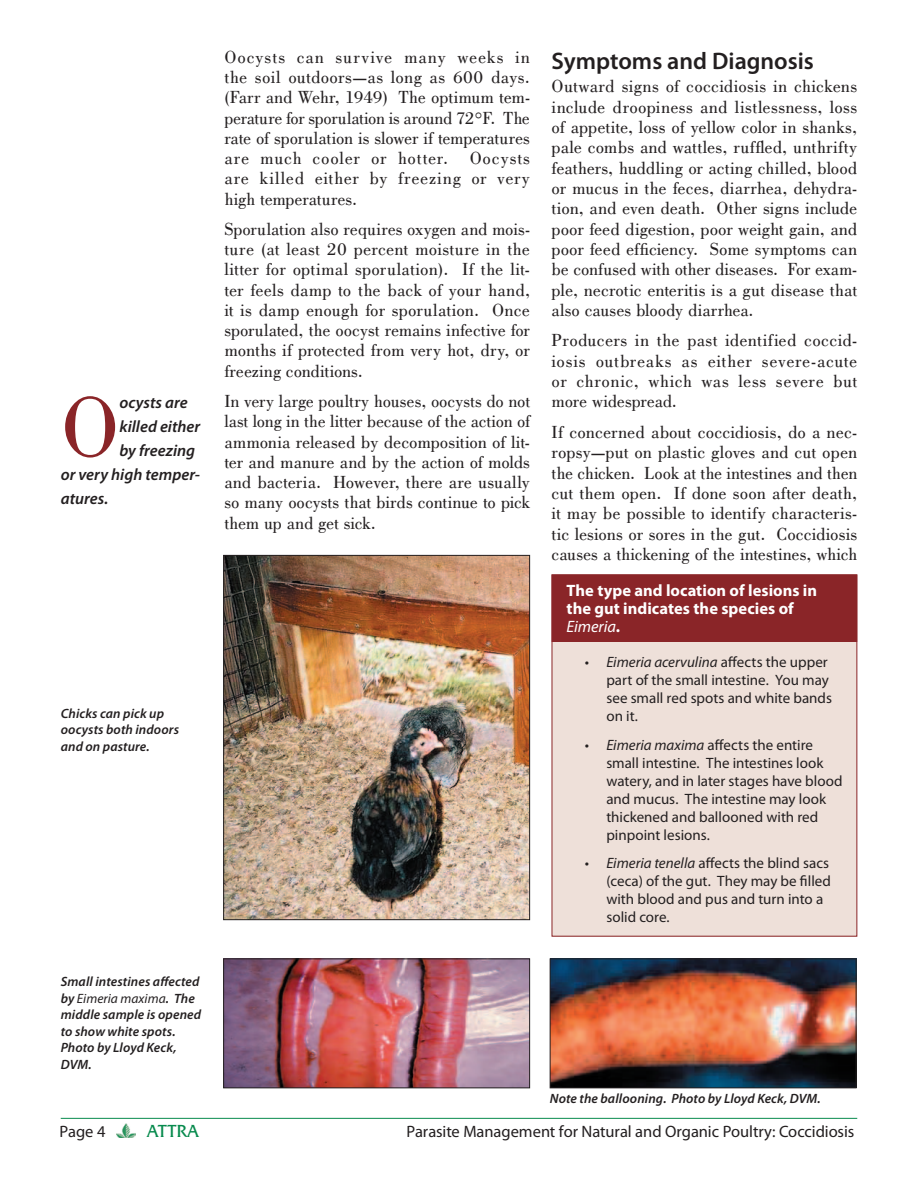
<style>
.page{position:relative;width:918px;height:1188px;background:#fff}
.page>*{position:absolute;margin:0;border:0;box-sizing:border-box;transform-origin:0 0}
.t1{font:88.35px "Bodoni";color:#8a2528}
.t2{font:600 24px "Myriad Pro";color:#231f20}
.t3{font:18px/20.2px "Bodoni";letter-spacing:.01em;color:#231f20;text-align:justify}
.t4{font:18px "Friz Quadrata IT Cby BT";letter-spacing:-.01em;color:#078a4d}
.t5{font:700 16.5px/18px "Myriad Pro";color:#fff}
.t6{font:16.5px "Myriad Pro";letter-spacing:-.005em;color:#231f20}
.t7{font:italic 600 16.5px "Myriad Pro";color:#231f20}
.t8{font:15px/18px "Myriad Pro";color:#231f20}
.t9{font:italic 15px "Myriad Pro";color:#231f20}
.t10{font:italic 600 13.5px/16.5px "Myriad Pro";letter-spacing:.005em;color:#231f20}
.s1{font-weight:400}
.s2{font-weight:400;font-style:italic}
.s3{font-style:italic}
</style>
<div class="page">
<hr style="left:61px;top:1118px;width:796px;height:1px;background:#078a4d">
<img style="left:116px;top:1123px;width:20px;height:14px">
<div style="left:552px;top:575px;width:305px;height:361px;background:#eee0d9"></div>
<div style="left:552px;top:575px;width:305px;height:66px;background:#8a2528"></div>
<div style="left:552px;top:574px;width:305px;height:68px;border:2px solid #8a2528"></div>
<img style="left:225px;top:557px;width:303px;height:361px">
<div style="left:223px;top:555px;width:307px;height:365px;border:1px solid #231f20"></div>
<img style="left:552px;top:960px;width:303px;height:126px">
<div style="left:550px;top:958px;width:307px;height:130px;border:1px solid #231f20"></div>
<img style="left:225px;top:961px;width:303px;height:125px">
<div style="left:223px;top:959px;width:307px;height:129px;border:1px solid #231f20"></div>
<h1 class="t1" style="left:61px;top:377px;width:60px">O</h1>
<p class="t7" style="left:119px;top:394px;width:70px">ocysts are</p>
<p class="t7" style="left:119px;top:418px;width:82px">killed either</p>
<p class="t7" style="left:119px;top:442px;width:77px">by freezing</p>
<p class="t7" style="left:61px;top:466px;width:141px">or very high temper-</p>
<p class="t7" style="left:61px;top:490px;width:49px">atures.</p>
<p class="t10" style="left:61px;top:705px;width:120px">Chicks can pick up oocysts both indoors and on pasture.</p>
<p class="t10" style="left:61px;top:974px;width:142px">Small intestines affected by <span class="s1">Eimeria maxima</span>. The middle sample is opened to show white spots.<br>Photo by Lloyd Keck,<br>DVM.</p>
<p class="t3" style="left:224px;top:47px;width:307px">Oocysts can survive many weeks in the soil outdoors—as long as 600 days. (Farr and Wehr, 1949) The optimum tem&shy;perature for sporulation is around 72°F. The rate of sporulation is slower if temperatures are much cooler or hotter. Oocysts are killed either by freezing or very high temperatures.</p>
<p class="t3" style="left:224px;top:219px;width:307px">Sporulation also requires oxygen and mois&shy;ture (at least 20 percent moisture in the litter for optimal sporulation). If the lit&shy;ter feels damp to the back of your hand, it is damp enough for sporulation. Once sporulated, the oocyst remains infective for months if protected from very hot, dry, or freezing conditions.</p>
<p class="t3" style="left:224px;top:391px;width:307px">In very large poultry houses, oocysts do not last long in the litter because of the action of ammonia released by decomposition of lit&shy;ter and manure and by the action of molds and bacteria. However, there are usually so many oocysts that birds continue to pick them up and get sick.</p>
<h2 class="t2" style="left:552px;top:47px;width:264px">Symptoms and Diagnosis</h2>
<p class="t3" style="left:552px;top:76px;width:307px">Outward signs of coccidiosis in chickens include droopiness and listlessness, loss of appetite, loss of yellow color in shanks, pale combs and wattles, ruffled, unthrifty feathers, huddling or acting chilled, blood or mucus in the feces, diarrhea, dehydra&shy;tion, and even death. Other signs include poor feed digestion, poor weight gain, and poor feed efficiency. Some symptoms can be confused with other diseases. For exam&shy;ple, necrotic enteritis is a gut disease that also causes bloody diarrhea.</p>
<p class="t3" style="left:552px;top:330px;width:307px">Producers in the past identified coccid&shy;iosis outbreaks as either severe-acute or chronic, which was less severe but more widespread.</p>
<p class="t3" style="left:552px;top:422px;width:307px">If concerned about coccidiosis, do a nec&shy;ropsy—put on plastic gloves and cut open the chicken. Look at the intestines and then cut them open. If done soon after death, it may be possible to identify characteris&shy;tic lesions or sores in the gut. Coccidiosis causes a thickening of the intestines, which</p>
<p class="t5" style="left:567px;top:582px;width:252px">The type and location of lesions in the gut indicates the species of<br><span class="s2">Eimeria</span>.</p>
<p class="t9" style="left:585px;top:654px;width:6px">•</p>
<p class="t9" style="left:585px;top:736px;width:6px">•</p>
<p class="t9" style="left:585px;top:855px;width:6px">•</p>
<p class="t8" style="left:606px;top:654px;width:227px"><span class="s3">Eimeria acervulina</span> affects the upper part of the small intestine. You may see small red spots and white bands on it.</p>
<p class="t8" style="left:606px;top:736px;width:238px"><span class="s3">Eimeria maxima</span> affects the entire small intestine. The intestines look watery, and in later stages have blood and mucus. The intestine may look thickened and ballooned with red pinpoint lesions.</p>
<p class="t8" style="left:606px;top:854px;width:226px"><span class="s3">Eimeria tenella</span> affects the blind sacs (ceca) of the gut. They may be filled with blood and pus and turn into a solid core.</p>
<p class="t10" style="left:550px;top:1090px;width:273px">Note the ballooning. Photo by Lloyd Keck, DVM.</p>
<p class="t6" style="left:60px;top:1123px;width:47px">Page 4</p>
<p class="t4" style="left:147px;top:1120px;width:53px">ATTRA</p>
<p class="t6" style="left:406px;top:1123px;width:449px">Parasite Management for Natural and Organic Poultry: Coccidiosis</p>
</div>
